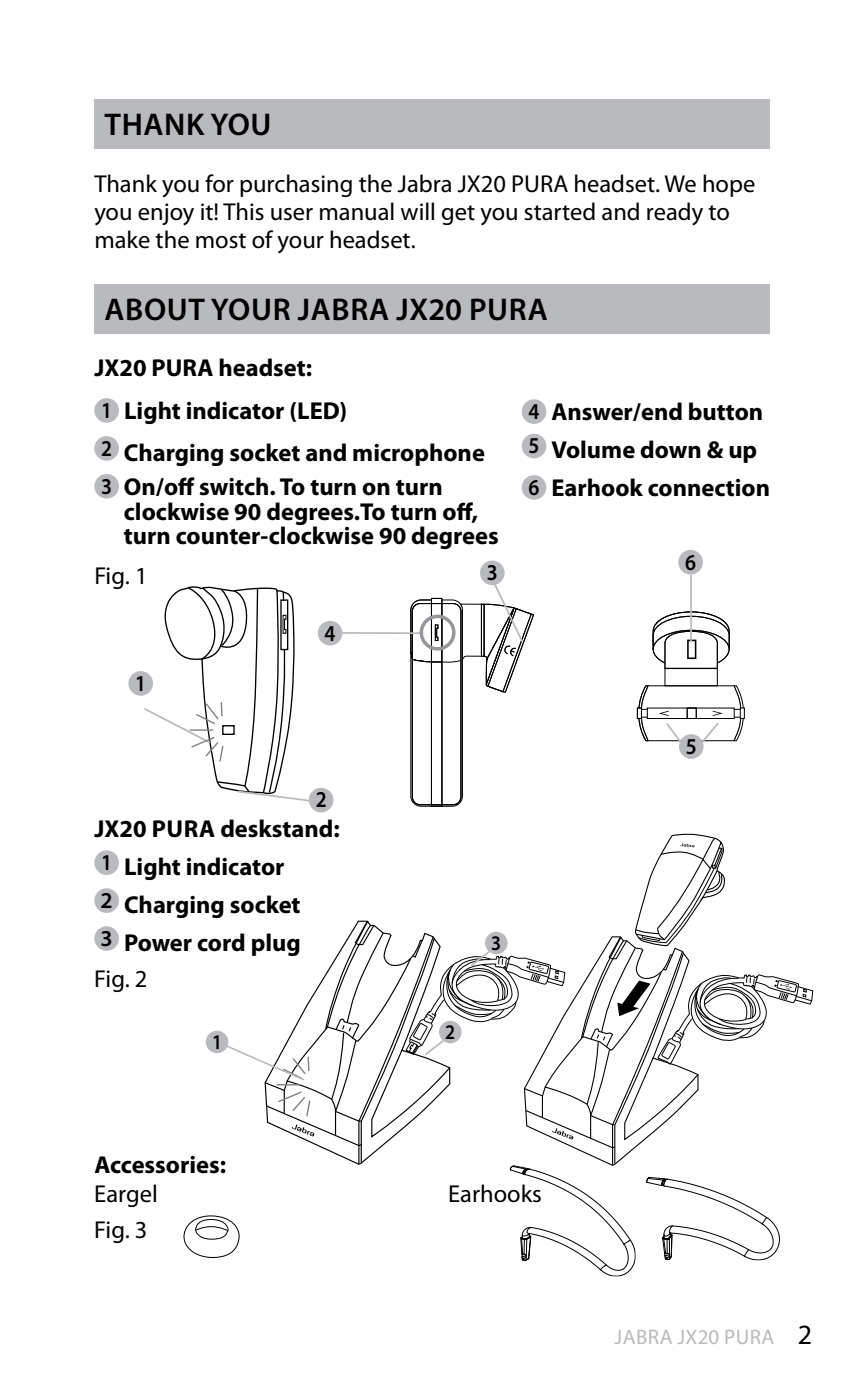
<style>
.page{position:relative;width:864px;height:1389px;background:#fff}
.page>*{position:absolute;margin:0;border:0;box-sizing:border-box;transform-origin:0 0}
.t1{font:600 31.5px "Myriad Pro";letter-spacing:.02em;color:#000}
.t2{font:28px "Myriad Pro";color:#000}
.t3{font:700 24.5px/37.4px "Myriad Pro";color:#000}
.t4{font:24.5px/28px "Myriad Pro";color:#000}
.t5{font:600 22.75px "Myriad Pro";color:#000;scale:.9 1}
.t6{font:21px "Myriad Pro";letter-spacing:.02em;color:#b9babd}
.t7{font:600 20.65px "Myriad Pro";color:#000;scale:.9 1}
.s1{font-weight:600;font-size:22.75px}
.s2{font-weight:400}
</style>
<div class="page">
<div style="left:94px;top:99px;width:675px;height:50px;background:#b9babd"></div>
<div style="left:94px;top:284px;width:675px;height:49px;background:#b9babd"></div>
<div style="left:94px;top:398px;width:25px;height:25px;background:#b9babd;border-radius:50%"></div>
<div style="left:94px;top:436px;width:25px;height:25px;background:#b9babd;border-radius:50%"></div>
<div style="left:94px;top:474px;width:25px;height:25px;background:#b9babd;border-radius:50%"></div>
<div style="left:94px;top:850px;width:25px;height:25px;background:#b9babd;border-radius:50%"></div>
<div style="left:94px;top:888px;width:25px;height:25px;background:#b9babd;border-radius:50%"></div>
<div style="left:94px;top:926px;width:25px;height:25px;background:#b9babd;border-radius:50%"></div>
<div style="left:128px;top:671px;width:25px;height:25px;background:#b9babd;border-radius:50%"></div>
<svg style="left:410px;top:578px;width:124px;height:229px"></svg>
<div style="left:480px;top:561px;width:24px;height:24px;background:#b9babd;border-radius:50%"></div>
<hr style="left:342px;top:632px;width:81px;height:2px;background:#b9babd">
<div style="left:317px;top:621px;width:25px;height:24px;background:#b9babd;border-radius:50%"></div>
<div style="left:419px;top:615px;width:36px;height:36px;border:4px solid #97979b;border-radius:50%"></div>
<svg style="left:652px;top:611px;width:77px;height:58px"></svg>
<div style="left:664px;top:668px;width:53px;height:18px;border:1px solid #000"></div>
<div style="left:686px;top:640px;width:10px;height:19px;border:2px solid #000"></div>
<svg style="left:637px;top:681px;width:107px;height:78px"></svg>
<div style="left:309px;top:788px;width:24px;height:24px;background:#b9babd;border-radius:50%"></div>
<div style="left:678px;top:550px;width:24px;height:24px;background:#b9babd;border-radius:50%"></div>
<hr style="left:690px;top:575px;width:1px;height:67px;background:#b9babd">
<svg style="left:142px;top:586px;width:180px;height:218px"></svg>
<div style="left:678px;top:734px;width:25px;height:25px;background:#b9babd;border-radius:50%"></div>
<div style="left:521px;top:399px;width:25px;height:25px;background:#b9babd;border-radius:50%"></div>
<div style="left:521px;top:434px;width:25px;height:24px;background:#b9babd;border-radius:50%"></div>
<div style="left:521px;top:475px;width:25px;height:25px;background:#b9babd;border-radius:50%"></div>
<svg style="left:183px;top:833px;width:629px;height:444px"></svg>
<div style="left:485px;top:932px;width:22px;height:22px;background:#b9babd;border-radius:50%"></div>
<p class="t1" style="left:104px;top:104px;width:168px">THANK YOU</p>
<p class="t4" style="left:94px;top:169px;width:662px">Thank you for purchasing the Jabra JX20 PURA headset. We hope you enjoy it! This user manual will get you started and ready to make the most of your headset.</p>
<p class="t1" style="left:104px;top:289px;width:403px">ABOUT YOUR JABRA JX20 PURA</p>
<p class="t3" style="left:94px;top:346px;width:392px;line-height:42px">JX20 PURA headset:<br><span class="s1">1</span> Light indicator (LED)<br><sup>2</sup> Charging socket and microphone</p>
<p class="t3" style="left:124px;top:474px;width:376px;line-height:24.5px;text-indent:-23px"><span class="s1">3</span> On/off switch. To turn on turn clockwise 90 degrees.To turn off, turn counter-clockwise 90 degrees</p>
<p class="t4" style="left:94px;top:561px;width:55px">Fig. 1</p>
<p class="t3" style="left:528px;top:392px;width:243px"><span class="s1">4</span> Answer/end button<br><sup>5</sup> Volume down &amp; up<br><span class="s1">6</span> Earhook connection</p>
<p class="t5" style="left:684px;top:547px;width:14px">6</p>
<p class="t5" style="left:486px;top:558px;width:14px">3</p>
<p class="t5" style="left:135px;top:669px;width:14px">1</p>
<p class="t5" style="left:324px;top:618px;width:14px">4</p>
<p class="t5" style="left:315px;top:785px;width:14px">2</p>
<p class="t3" style="left:94px;top:809px;width:247px">JX20 PURA deskstand:<br><sup>1</sup> Light indicator<br><sup>2</sup> Charging socket<br><sup>3</sup> Power cord plug<br><span class="s2">Fig. 2</span></p>
<p class="t7" style="left:212px;top:1029px;width:13px">1</p>
<p class="t7" style="left:445px;top:1019px;width:13px">2</p>
<p class="t7" style="left:491px;top:930px;width:13px">3</p>
<p class="t5" style="left:685px;top:732px;width:14px">5</p>
<p class="t3" style="left:94px;top:1145px;width:133px">Accessories:</p>
<p class="t4" style="left:94px;top:1180px;width:65px">Eargel</p>
<p class="t4" style="left:448px;top:1180px;width:95px">Earhooks</p>
<p class="t4" style="left:94px;top:1216px;width:55px">Fig. 3</p>
<p class="t6" style="left:614px;top:1324px;width:158px">Jabra JX20 Pura</p>
<p class="t2" style="left:797px;top:1317px;width:16px">2</p>
</div>
